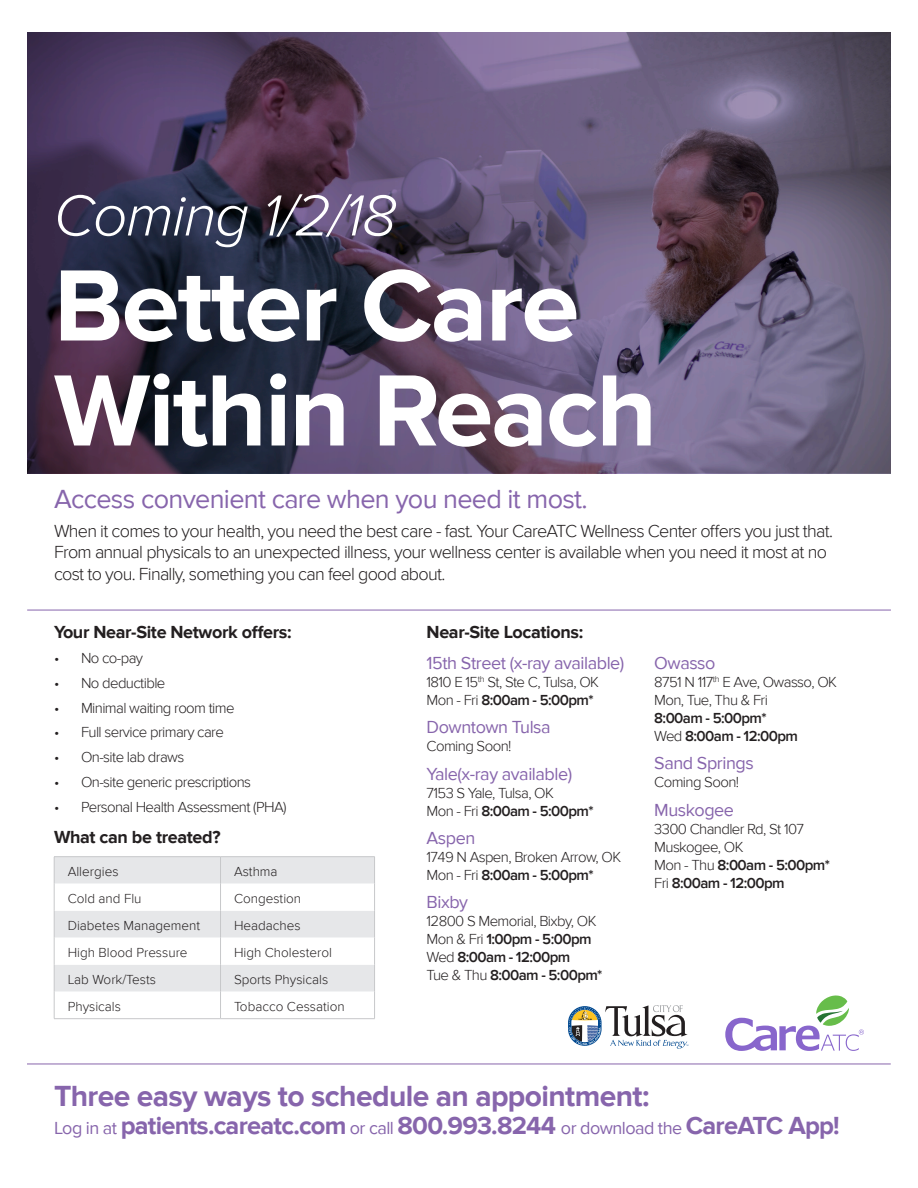
<style>
.page{position:relative;width:918px;height:1188px;background:#fff}
.page>*{position:absolute;margin:0;border:0;box-sizing:border-box;transform-origin:0 0}
.Headline{font:700 105px/105px "Proxima Nova";letter-spacing:-.02em;color:#fff}
.Headline-2{font:italic 300 60px "Proxima Nova";letter-spacing:-.02em;color:#fff}
.Ways_to_Schedule{font:700 30px "Proxima Nova";letter-spacing:-.02em;color:#8765ac}
.Subhead{font:27px "Proxima Nova";letter-spacing:-.025em;color:#8765ac}
.t1{font:700 25.5px "Proxima Nova";letter-spacing:-.03em;color:#8765ac}
.Text{font:300 18px/21.6px "Proxima Nova";letter-spacing:-.04em;color:#231f20}
.Subhead-2{font:18px "Proxima Nova";letter-spacing:-.025em;color:#8765ac}
.Sub_Subhead{font:700 18px "Proxima Nova";letter-spacing:-.02em;color:#231f20}
.Text_Bullets{font:300 15px/18px "Proxima Nova";letter-spacing:-.04em;color:#231f20}
.Text_Bullets-2{font:600 15px "Proxima Nova";letter-spacing:-.04em;color:#231f20}
.Table_Text{font:300 13.5px "Proxima Nova";color:#231f20}
.s1{font-weight:300}
.s2{font-weight:400;font-size:18px}
</style>
<div class="page">
<div style="left:27px;top:32px;width:864px;height:442px;background:#231f20;opacity:.75"></div>
<hr style="left:54px;top:856px;width:167px;height:1px;background:#c7c8ca">
<hr style="left:221px;top:856px;width:154px;height:1px;background:#c7c8ca">
<svg style="left:54px;top:857px;width:321px;height:161px"></svg>
<hr style="left:54px;top:1018px;width:167px;height:1px;background:#c7c8ca">
<hr style="left:221px;top:1018px;width:154px;height:1px;background:#c7c8ca">
<hr style="left:27px;top:610px;width:864px;height:1px;background:#8765ac">
<hr style="left:27px;top:1064px;width:864px;height:1px;background:#8765ac">
<svg style="left:725px;top:996px;width:139px;height:55px"></svg>
<svg style="left:568px;top:1005px;width:120px;height:44px"></svg>
<p class="Headline-2" style="left:54px;top:182px;width:344px">Coming 1/2/18</p>
<p class="Headline" style="left:54px;top:255px;width:605px">Better Care<br>Within Reach</p>
<p class="Subhead" style="left:54px;top:484px;width:535px">Access convenient care when you need it most.</p>
<p class="Text" style="left:54px;top:520px;width:781px">When it comes to your health, you need the best care - fast. Your CareATC Wellness Center offers you just that.<br>From annual physicals to an unexpected illness, your wellness center is available when you need it most at no cost to you. Finally, something you can feel good about.</p>
<p class="Sub_Subhead" style="left:54px;top:622px;width:239px">Your Near-Site Network offers:</p>
<p class="Text_Bullets" style="left:54px;top:649px;width:91px">• No co-pay</p>
<p class="Text_Bullets" style="left:54px;top:674px;width:113px">• No deductible</p>
<p class="Text_Bullets" style="left:54px;top:699px;width:182px">• Minimal waiting room time</p>
<p class="Text_Bullets" style="left:54px;top:724px;width:171px">• Full service primary care</p>
<p class="Text_Bullets" style="left:54px;top:748px;width:132px">• On-site lab draws</p>
<p class="Text_Bullets" style="left:54px;top:773px;width:199px">• On-site generic prescriptions</p>
<p class="Text_Bullets" style="left:54px;top:798px;width:234px">• Personal Health Assessment (PHA)</p>
<p class="Sub_Subhead" style="left:54px;top:826px;width:168px">What can be treated?</p>
<p class="Table_Text" style="left:68px;top:863px;width:52px">Allergies</p>
<p class="Table_Text" style="left:234px;top:863px;width:45px">Asthma</p>
<p class="Table_Text" style="left:68px;top:890px;width:75px">Cold and Flu</p>
<p class="Table_Text" style="left:234px;top:890px;width:69px">Congestion</p>
<p class="Table_Text" style="left:68px;top:917px;width:134px">Diabetes Management</p>
<p class="Table_Text" style="left:234px;top:917px;width:68px">Headaches</p>
<p class="Table_Text" style="left:68px;top:944px;width:121px">High Blood Pressure</p>
<p class="Table_Text" style="left:234px;top:944px;width:99px">High Cholesterol</p>
<p class="Table_Text" style="left:68px;top:971px;width:90px">Lab Work/Tests</p>
<p class="Table_Text" style="left:234px;top:971px;width:96px">Sports Physicals</p>
<p class="Table_Text" style="left:68px;top:998px;width:55px">Physicals</p>
<p class="Table_Text" style="left:234px;top:998px;width:112px">Tobacco Cessation</p>
<p class="Sub_Subhead" style="left:427px;top:622px;width:158px">Near-Site Locations:</p>
<p class="Subhead-2" style="left:427px;top:653px;width:199px">15th Street (x-ray available)</p>
<p class="Text_Bullets" style="left:427px;top:673px;width:174px">1810 E 15<sup>th</sup> St, Ste C, Tulsa, OK</p>
<p class="Text_Bullets-2" style="left:427px;top:691px;width:169px"><span class="s1">Mon - Fri</span> 8:00am - 5:00pm*</p>
<p class="Subhead-2" style="left:427px;top:717px;width:126px">Downtown Tulsa</p>
<p class="Text_Bullets" style="left:427px;top:738px;width:86px">Coming Soon!</p>
<p class="Subhead-2" style="left:427px;top:763px;width:147px">Yale(x-ray available)</p>
<p class="Text_Bullets" style="left:427px;top:784px;width:129px">7153 S Yale, Tulsa, OK</p>
<p class="Text_Bullets-2" style="left:427px;top:802px;width:169px"><span class="s1">Mon - Fri</span> 8:00am - 5:00pm*</p>
<p class="Subhead-2" style="left:427px;top:828px;width:50px">Aspen</p>
<p class="Text_Bullets" style="left:427px;top:848px;width:196px">1749 N Aspen, Broken Arrow, OK</p>
<p class="Text_Bullets-2" style="left:427px;top:866px;width:169px"><span class="s1">Mon - Fri</span> 8:00am - 5:00pm*</p>
<p class="Subhead-2" style="left:427px;top:892px;width:43px">Bixby</p>
<p class="Text_Bullets" style="left:427px;top:913px;width:171px">12800 S Memorial, Bixby, OK</p>
<p class="Text_Bullets-2" style="left:427px;top:931px;width:166px"><span class="s1">Mon &amp; Fri</span> 1:00pm - 5:00pm</p>
<p class="Text_Bullets-2" style="left:427px;top:949px;width:145px"><span class="s1">Wed</span> 8:00am - 12:00pm</p>
<p class="Text_Bullets-2" style="left:427px;top:967px;width:177px"><span class="s1">Tue &amp; Thu</span> 8:00am - 5:00pm*</p>
<p class="Subhead-2" style="left:654px;top:653px;width:63px">Owasso</p>
<p class="Text_Bullets" style="left:654px;top:673px;width:184px">8751 N 117<sup>th</sup> E Ave, Owasso, OK</p>
<p class="Text_Bullets" style="left:654px;top:691px;width:115px">Mon, Tue, Thu &amp; Fri</p>
<p class="Text_Bullets-2" style="left:654px;top:709px;width:114px">8:00am - 5:00pm*</p>
<p class="Text_Bullets-2" style="left:654px;top:727px;width:145px"><span class="s1">Wed</span> 8:00am - 12:00pm</p>
<p class="Subhead-2" style="left:654px;top:753px;width:101px">Sand Springs</p>
<p class="Text_Bullets" style="left:654px;top:774px;width:86px">Coming Soon!</p>
<p class="Subhead-2" style="left:654px;top:799px;width:81px">Muskogee</p>
<p class="Text_Bullets" style="left:654px;top:820px;width:151px">3300 Chandler Rd, St 107<br>Muskogee, OK</p>
<p class="Text_Bullets-2" style="left:654px;top:856px;width:177px"><span class="s1">Mon - Thu</span> 8:00am - 5:00pm*</p>
<p class="Text_Bullets-2" style="left:654px;top:874px;width:132px"><span class="s1">Fri</span> 8:00am - 12:00pm</p>
<p class="Ways_to_Schedule" style="left:54px;top:1078px;width:597px">Three easy ways to schedule an appointment:</p>
<p class="t1" style="left:54px;top:1111px;width:787px"><span class="s2">Log in at</span> patients.careatc.com <span class="s2">or call</span> 800.993.8244 <span class="s2">or download the</span> CareATC App!</p>
</div>
